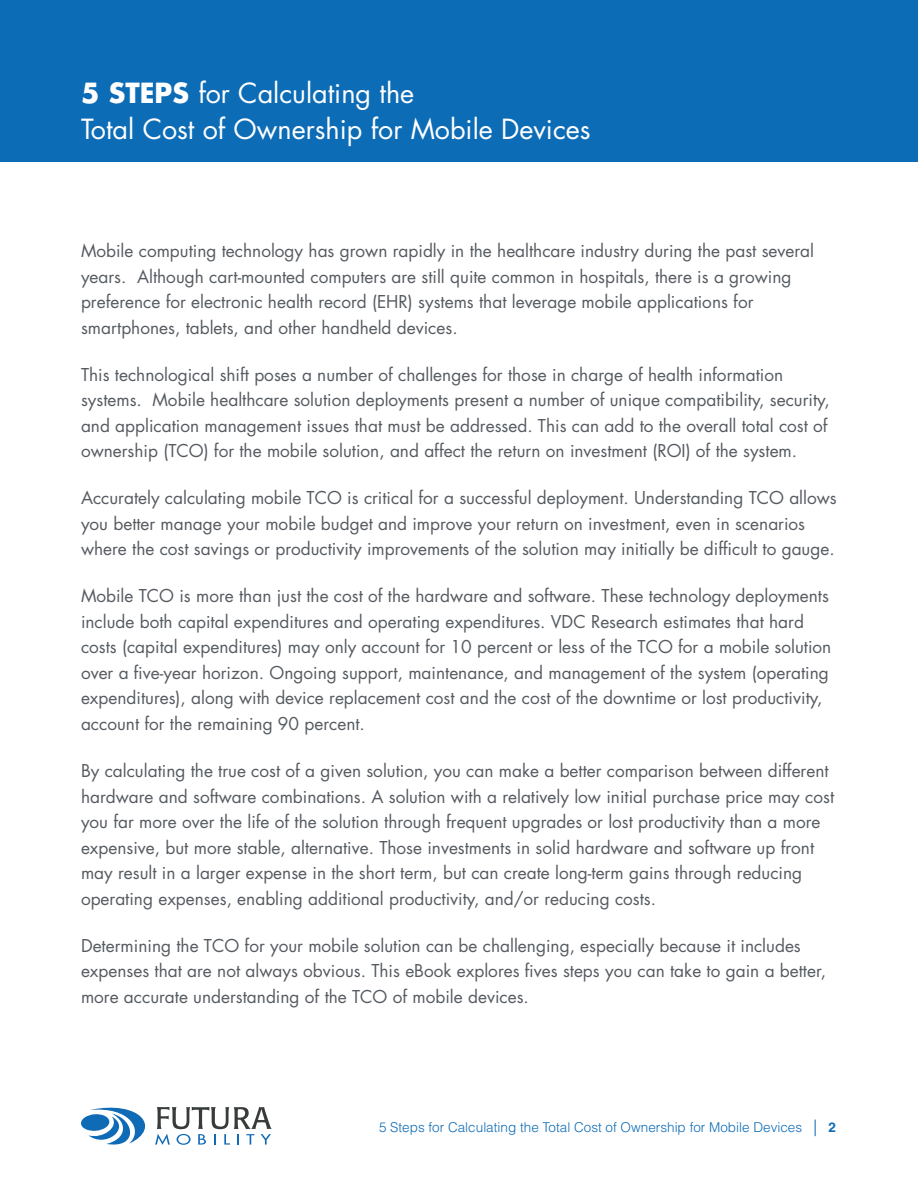
<style>
.page{position:relative;width:918px;height:1188px;background:#fff}
.page>*{position:absolute;margin:0;border:0;box-sizing:border-box;transform-origin:0 0}
.t1{font:27px/36px "Futura Std";color:#fff}
.t2{font:17.25px/25.5px "Futura Std";color:#555b61}
.t3{font:300 13.5px "Helvetica LT Std";color:#0d6cb6}
.s1{font-weight:700}
.s2{font-size:16.5px}
</style>
<div class="page">
<div style="left:0;top:0;width:918px;height:162px;background:#0d6cb6"></div>
<svg style="left:81px;top:1107px;width:191px;height:38px"></svg>
<h1 class="t1" style="left:81px;top:76px;width:511px"><span class="s1">5 STEPS</span> for Calculating the<br>Total Cost of Ownership for Mobile Devices</h1>
<p class="t2" style="left:81px;top:238px;width:735px">Mobile computing technology has grown rapidly in the healthcare industry during the past several years. Although cart-mounted computers are still quite common in hospitals, there is a growing preference for electronic health record (EHR) systems that leverage mobile applications for smartphones, tablets, and other handheld devices.</p>
<p class="t2" style="left:81px;top:362px;width:750px">This technological shift poses a number of challenges for those in charge of health information systems. Mobile healthcare solution deployments present a number of unique compatibility, security, and application management issues that must be addressed. This can add to the overall total cost of ownership (TCO) for the mobile solution, and affect the return on investment (ROI) of the system.</p>
<p class="t2" style="left:81px;top:485px;width:757px">Accurately calculating mobile TCO is critical for a successful deployment. Understanding TCO allows you better manage your mobile budget and improve your return on investment, even in scenarios where the cost savings or productivity improvements of the solution may initially be difficult to gauge.</p>
<p class="t2" style="left:81px;top:584px;width:752px">Mobile TCO is more than just the cost of the hardware and software. These technology deployments include both capital expenditures and operating expenditures. VDC Research estimates that hard costs (capital expenditures) may only account for 10 percent or less of the TCO for a mobile solution over a five-year horizon. Ongoing support, maintenance, and management of the system (operating expenditures), along with device replacement cost and the cost of the downtime or lost productivity, account for the remaining 90 percent.</p>
<p class="t2" style="left:81px;top:758px;width:755px">By calculating the true cost of a given solution, you can make a better comparison between different hardware and software combinations. A solution with a relatively low initial purchase price may cost you far more over the life of the solution through frequent upgrades or lost productivity than a more expensive, but more stable, alternative. Those investments in solid hardware and software up front may result in a larger expense in the short term, but can create long-term gains through reducing operating expenses, enabling additional productivity, and/or reducing costs.</p>
<p class="t2" style="left:81px;top:933px;width:747px">Determining the TCO for your mobile solution can be challenging, especially because it includes expenses that are not always obvious. This eBook explores fives steps you can take to gain a better, more accurate understanding of the TCO of mobile devices.</p>
<p class="t3" style="left:379px;top:1119px;width:458px">5 Steps for Calculating the Total Cost of Ownership for Mobile Devices <span class="s2">|</span> <span class="s1">2</span></p>
</div>
